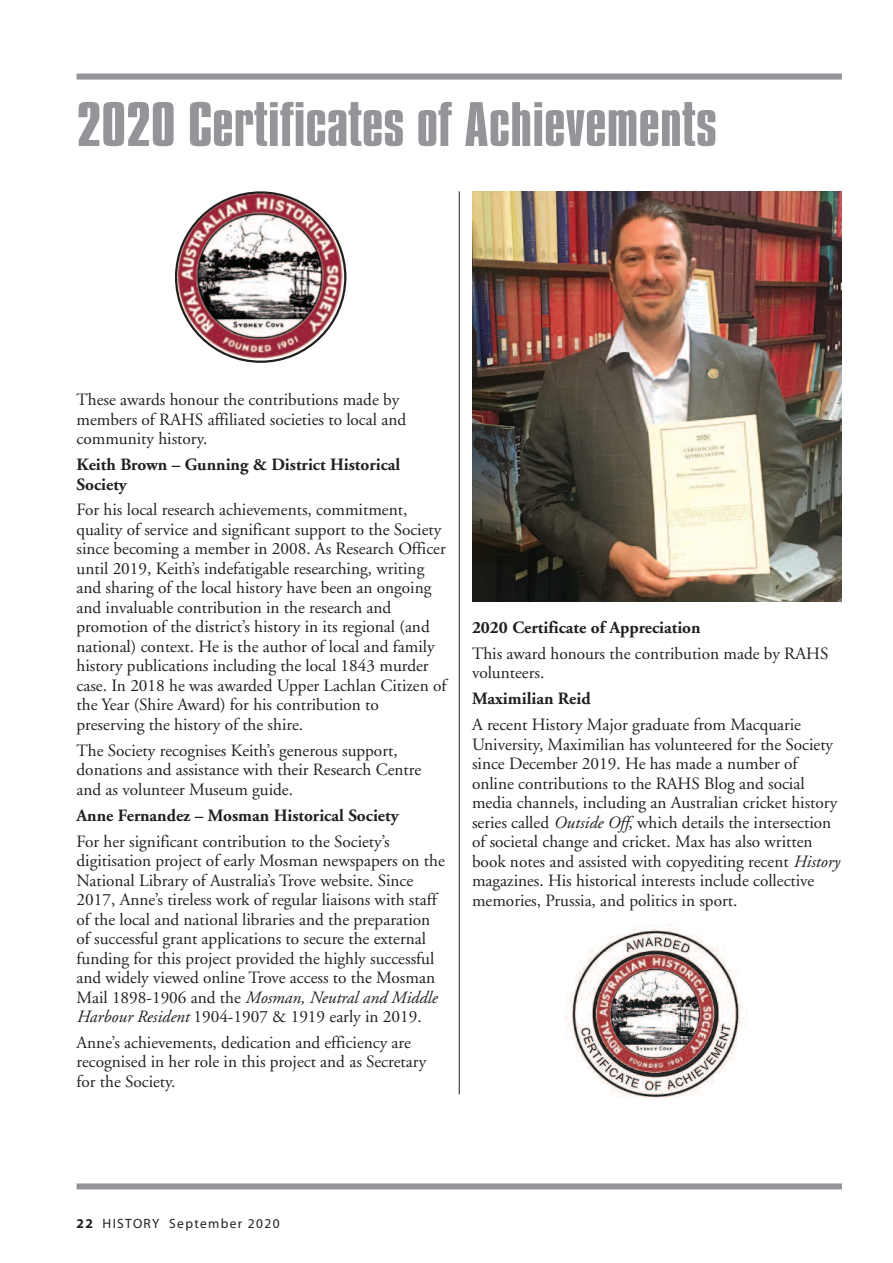
<style>
.page{position:relative;width:893px;height:1263px;background:#fff}
.page>*{position:absolute;margin:0;border:0;box-sizing:border-box;transform-origin:0 0}
.t1{font:54px "Compacta BT";color:#939598;scale:1.2 1}
.t2{font:17.25px/19.5px "Adobe Garamond";color:#231f20}
.t3{font:700 17.25px/19.5px "Adobe Garamond";color:#231f20}
.t4{font:13.5px "Myriad";letter-spacing:.1em;color:#231f20}
.s1{font-style:italic}
.s2{font-weight:700}
</style>
<div class="page">
<img style="left:565px;top:924px;width:182px;height:174px">
<div style="left:77px;top:74px;width:765px;height:6px;background:#939598"></div>
<div style="left:77px;top:1183px;width:765px;height:6px;background:#939598"></div>
<hr style="left:459px;top:191px;width:1px;height:903px;background:#231f20">
<img style="left:472px;top:191px;width:370px;height:411px">
<img style="left:175px;top:191px;width:171px;height:172px">
<h1 class="t1" style="left:77px;top:93px;width:535px">2020 Certificates of Achievements</h1>
<p class="t2" style="left:77px;top:390px;width:331px">These awards honour the contributions made by members of RAHS affiliated societies to local and community history.</p>
<p class="t3" style="left:77px;top:455px;width:325px">Keith Brown – Gunning &amp; District Historical<br>Society</p>
<p class="t2" style="left:77px;top:501px;width:371px">For his local research achievements, commitment, quality of service and significant support to the Society since becoming a member in 2008. As Research Officer until 2019, Keith’s indefatigable researching, writing and sharing of the local history have been an ongoing and invaluable contribution in the research and promotion of the district’s history in its regional (and national) context. He is the author of local and family history publications including the local 1843 murder case. In 2018 he was awarded Upper Lachlan Citizen of the Year (Shire Award) for his contribution to preserving the history of the shire.</p>
<p class="t2" style="left:77px;top:741px;width:346px">The Society recognises Keith’s generous support, donations and assistance with their Research Centre and as volunteer Museum guide.</p>
<p class="t3" style="left:77px;top:806px;width:324px">Anne Fernandez – Mosman Historical Society</p>
<p class="t2" style="left:77px;top:832px;width:370px">For her significant contribution to the Society’s digitisation project of early Mosman newspapers on the National Library of Australia’s Trove website. Since 2017, Anne’s tireless work of regular liaisons with staff of the local and national libraries and the preparation of successful grant applications to secure the external funding for this project provided the highly successful and widely viewed online Trove access to the Mosman Mail 1898-1906 and the <span class="s1">Mosman, Neutral and Middle Harbour Resident</span> 1904-1907 &amp; 1919 early in 2019.</p>
<p class="t2" style="left:77px;top:1033px;width:351px">Anne’s achievements, dedication and efficiency are recognised in her role in this project and as Secretary for the Society.</p>
<p class="t3" style="left:472px;top:618px;width:230px">2020 Certificate of Appreciation</p>
<p class="t2" style="left:472px;top:644px;width:358px">This award honours the contribution made by RAHS volunteers.</p>
<p class="t3" style="left:472px;top:689px;width:120px">Maximilian Reid</p>
<p class="t2" style="left:472px;top:715px;width:369px">A recent History Major graduate from Macquarie University, Maximilian has volunteered for the Society since December 2019. He has made a number of online contributions to the RAHS Blog and social media channels, including an Australian cricket history series called <span class="s1">Outside Off</span>, which details the intersection of societal change and cricket. Max has also written book notes and assisted with copyediting recent <span class="s1">History </span>magazines. His historical interests include collective memories, Prussia, and politics in sport.</p>
<p class="t4" style="left:77px;top:1217px;width:205px"><span class="s2">22</span> HISTORY September 2020</p>
</div>
